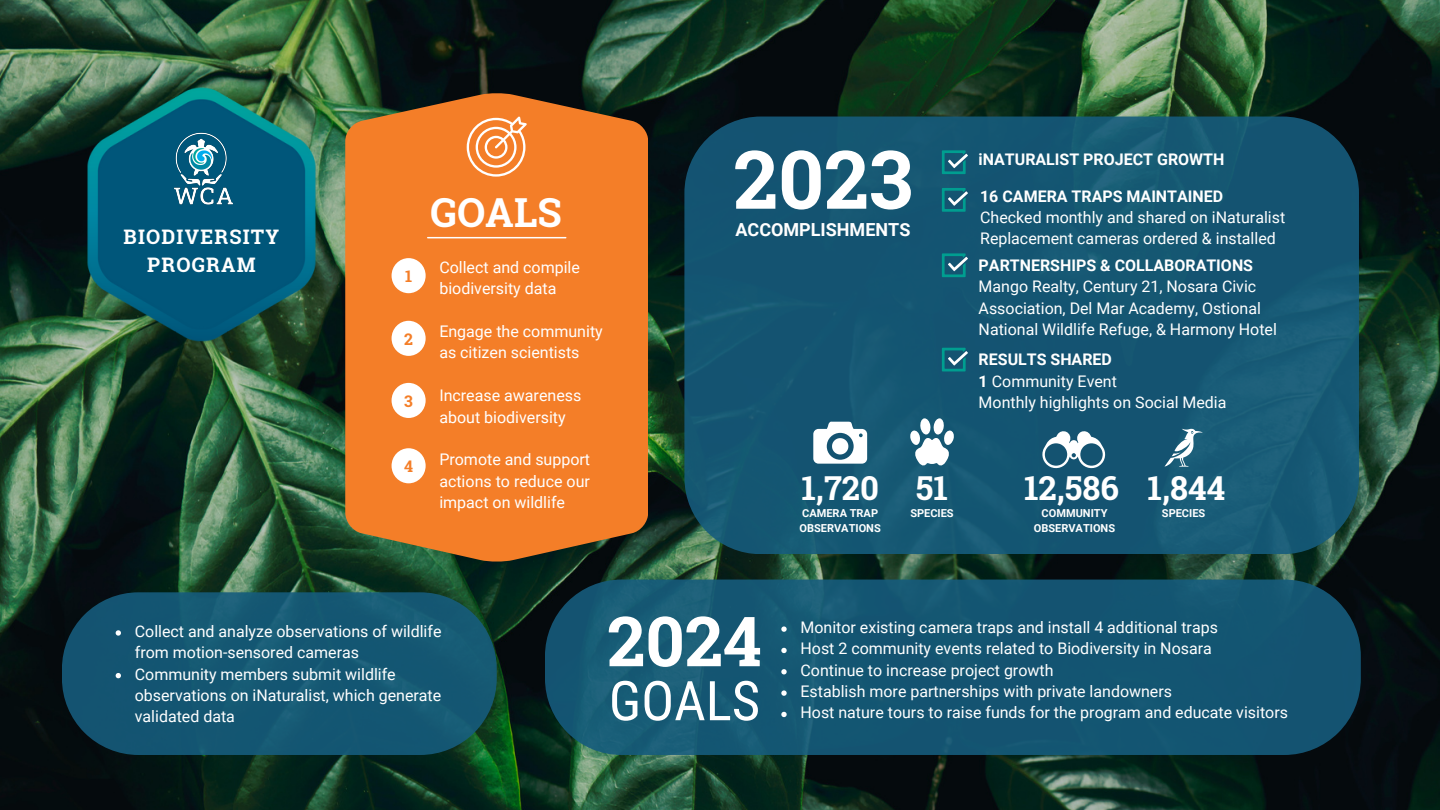
<style>
.page{position:relative;width:1440px;height:810px;background:#fff}
.page>*{position:absolute;margin:0;border:0;box-sizing:border-box;transform-origin:0 0}
.t1{font:700 80.8px "Roboto Slab";color:#fff}
.t2{font:700 69.2px "Roboto Slab";color:#fff}
.t3{font:54.8px "Roboto Condensed";color:#fff}
.t4{font:700 40px "Roboto Slab";color:#fff}
.t5{font:700 33px "Roboto Slab";color:#fff}
.t6{font:700 20px/27.8px "Roboto Slab";letter-spacing:.06em;color:#fff;text-align:center}
.t7{font:700 18px "Roboto";color:#fff}
.t8{font:16px/21.4px "Roboto";color:#fff}
.t9{font:700 16px "Roboto";color:#fff}
.t10{font:700 16px "Roboto Slab";color:#f47e28}
.t11{font:700 11px/14.6px "Roboto";color:#fff}
.s1{font-weight:700}
</style>
<div class="page">
<img style="left:0;top:0;width:1440px;height:810px">
<img style="left:81px;top:82px;width:241px;height:265px">
<img style="left:167px;top:132px;width:74px;height:74px">
<svg style="left:345px;top:93px;width:303px;height:469px;background:#e47928"></svg>
<hr style="left:428px;top:237px;width:138px;height:1px;background:#fff">
<div style="left:392px;top:258px;width:34px;height:35px;background:#fff;border-radius:50%"></div>
<div style="left:392px;top:321px;width:34px;height:35px;background:#fff;border-radius:50%"></div>
<div style="left:392px;top:383px;width:34px;height:35px;background:#fff;border-radius:50%"></div>
<svg style="left:467px;top:117px;width:60px;height:60px"></svg>
<div style="left:684px;top:117px;width:675px;height:437px;background:#145572;border-radius:76px"></div>
<svg style="left:942px;top:150px;width:25px;height:24px"></svg>
<svg style="left:942px;top:188px;width:25px;height:24px"></svg>
<svg style="left:942px;top:253px;width:25px;height:24px"></svg>
<div style="left:392px;top:448px;width:34px;height:35px;background:#fff;border-radius:50%"></div>
<svg style="left:62px;top:592px;width:435px;height:163px;background:#13536c"></svg>
<svg style="left:545px;top:580px;width:815px;height:175px;background:#14546f"></svg>
<svg style="left:116px;top:630px;width:5px;height:6px"></svg>
<svg style="left:116px;top:673px;width:5px;height:5px"></svg>
<svg style="left:781px;top:626px;width:6px;height:6px"></svg>
<svg style="left:781px;top:648px;width:6px;height:5px"></svg>
<svg style="left:781px;top:669px;width:6px;height:5px"></svg>
<svg style="left:781px;top:690px;width:6px;height:6px"></svg>
<svg style="left:781px;top:712px;width:6px;height:5px"></svg>
<svg style="left:813px;top:422px;width:54px;height:42px"></svg>
<svg style="left:910px;top:418px;width:44px;height:48px"></svg>
<svg style="left:1042px;top:431px;width:64px;height:38px"></svg>
<svg style="left:1165px;top:429px;width:38px;height:37px"></svg>
<svg style="left:942px;top:348px;width:25px;height:23px"></svg>
<p class="t6" style="left:124px;top:222px;width:157px">BIODIVERSITY<br>PROGRAM</p>
<p class="t10" style="left:405px;top:265px;width:9px">1</p>
<p class="t10" style="left:404px;top:328px;width:10px">2</p>
<p class="t10" style="left:404px;top:390px;width:10px">3</p>
<p class="t10" style="left:404px;top:455px;width:11px">4</p>
<h2 class="t4" style="left:431px;top:185px;width:133px">GOALS</h2>
<p class="t8" style="left:439px;top:257px;width:142px">Collect and compile biodiversity data</p>
<p class="t8" style="left:439px;top:321px;width:165px">Engage the community</p>
<p class="t8" style="left:439px;top:342px;width:142px">as citizen scientists</p>
<p class="t8" style="left:439px;top:385px;width:144px">Increase awareness</p>
<p class="t8" style="left:439px;top:406px;width:128px">about biodiversity</p>
<p class="t8" style="left:439px;top:449px;width:152px;text-align:justify">Promote and support actions to reduce our impact on wildlife</p>
<p class="t1" style="left:733px;top:124px;width:181px">2023</p>
<p class="t7" style="left:736px;top:219px;width:176px">ACCOMPLISHMENTS</p>
<h4 class="t9" style="left:979px;top:150px;width:247px">iNATURALIST PROJECT GROWTH</h4>
<p class="t9" style="left:980px;top:188px;width:245px">16 CAMERA TRAPS MAINTAINED</p>
<h6 class="t8" style="left:980px;top:207px;width:307px">Checked monthly and shared on iNaturalist</h6>
<h5 class="t8" style="left:980px;top:228px;width:297px">Replacement cameras ordered &amp; installed</h5>
<p class="t9" style="left:979px;top:256px;width:276px">PARTNERSHIPS &amp; COLLABORATIONS</p>
<p class="t8" style="left:979px;top:276px;width:300px">Mango Realty, Century 21, Nosara Civic<br>Association, Del Mar Academy, Ostional<br>National Wildlife Refuge, &amp; Harmony Hotel</p>
<p class="t9" style="left:979px;top:350px;width:135px">RESULTS SHARED</p>
<p class="t8" style="left:979px;top:370px;width:140px"><span class="s1">1</span> Community Event</p>
<h3 class="t8" style="left:979px;top:392px;width:249px">Monthly highlights on Social Media</h3>
<p class="t5" style="left:801px;top:465px;width:79px">1,720</p>
<p class="t11" style="left:800px;top:506px;width:83px">CAMERA TRAP<br>OBSERVATIONS</p>
<p class="t5" style="left:916px;top:465px;width:34px">51</p>
<p class="t11" style="left:910px;top:506px;width:45px">SPECIES</p>
<p class="t5" style="left:1024px;top:465px;width:96px">12,586</p>
<h3 class="t11" style="left:1034px;top:506px;width:83px;text-align:center">COMMUNITY<br>OBSERVATIONS</h3>
<p class="t5" style="left:1148px;top:465px;width:79px">1,844</p>
<p class="t11" style="left:1162px;top:506px;width:45px">SPECIES</p>
<p class="t8" style="left:135px;top:621px;width:308px">Collect and analyze observations of wildlife from motion-sensored cameras</p>
<p class="t8" style="left:135px;top:663px;width:308px">Community members submit wildlife observations on iNaturalist, which generate validated data</p>
<p class="t2" style="left:607px;top:594px;width:156px">2024</p>
<p class="t3" style="left:609px;top:669px;width:153px">GOALS</p>
<p class="t8" style="left:801px;top:617px;width:419px">Monitor existing camera traps and install 4 additional traps</p>
<p class="t8" style="left:801px;top:638px;width:413px">Host 2 community events related to Biodiversity in Nosara</p>
<p class="t8" style="left:801px;top:660px;width:255px">Continue to increase project growth</p>
<h3 class="t8" style="left:801px;top:681px;width:373px">Establish more partnerships with private landowners</h3>
<p class="t8" style="left:801px;top:702px;width:489px">Host nature tours to raise funds for the program and educate visitors</p>
</div>
